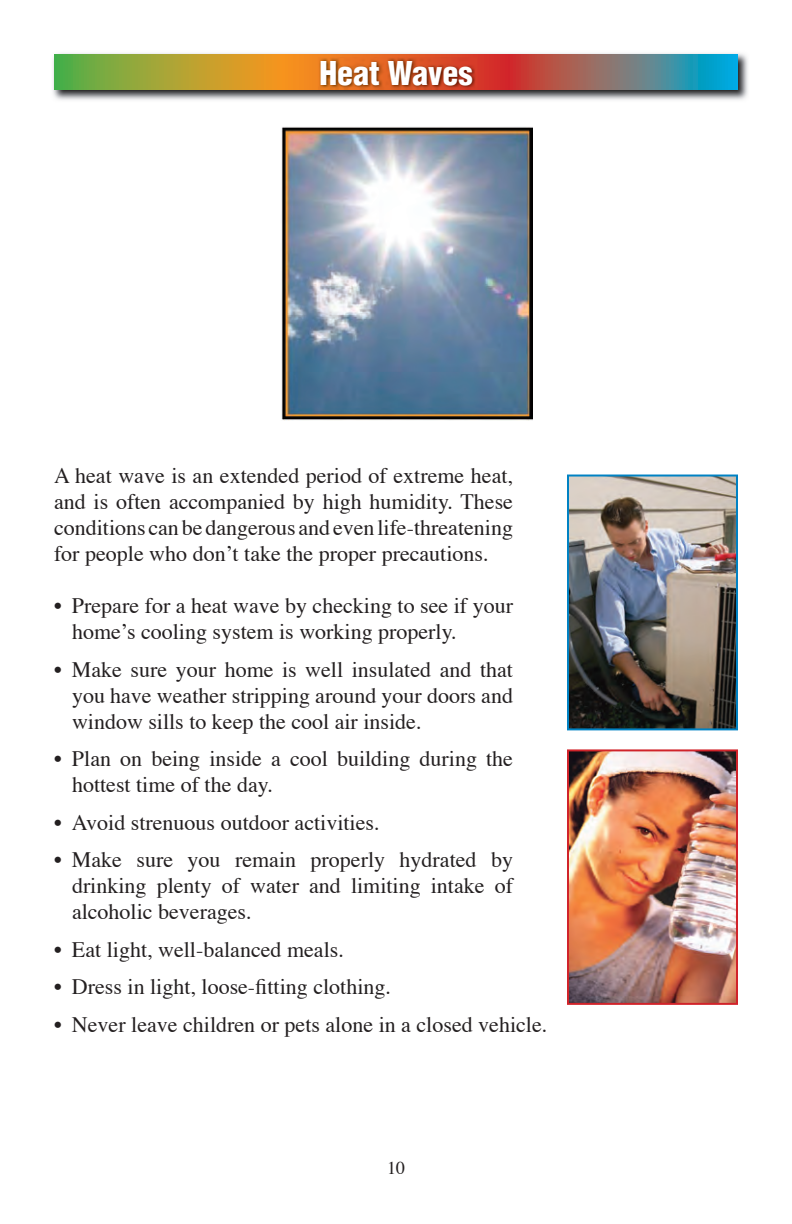
<style>
.page{position:relative;width:792px;height:1224px;background:#fff}
.page>*{position:absolute;margin:0;border:0;box-sizing:border-box;transform-origin:0 0}
.t1{font:900 condensed 32px "Helvetica";color:#fff}
.t2{font:22px/26px "Times";color:#231f20;text-align:justify}
.t3{font:18px "Times";color:#231f20}
</style>
<div class="page">
<img style="left:53px;top:53px;width:695px;height:47px">
<svg style="left:54px;top:54px;width:684px;height:36px;background:#988651"></svg>
<img style="left:318px;top:57px;width:159px;height:33px">
<img style="left:281px;top:126px;width:251px;height:294px">
<img style="left:567px;top:475px;width:171px;height:255px">
<img style="left:567px;top:749px;width:171px;height:256px">
<h1 class="t1" style="left:319px;top:60px;width:155px">Heat Waves</h1>
<p class="t2" style="left:54px;top:465px;width:461px">A heat wave is an extended period of extreme heat, and is often accompanied by high humidity. These conditions can be dangerous and even life-threatening for people who don’t take the proper precautions.</p>
<p class="t2" style="left:72px;top:595px;width:443px;text-indent:-18px">• Prepare for a heat wave by checking to see if your home’s cooling system is working properly.</p>
<p class="t2" style="left:72px;top:658px;width:443px;text-indent:-18px">• Make sure your home is well insulated and that you have weather stripping around your doors and window sills to keep the cool air inside.</p>
<p class="t2" style="left:72px;top:748px;width:443px;text-indent:-18px">• Plan on being inside a cool building during the hottest time of the day.</p>
<p class="t2" style="left:54px;top:811px;width:327px">• Avoid strenuous outdoor activities.</p>
<p class="t2" style="left:72px;top:849px;width:443px;text-indent:-18px">• Make sure you remain properly hydrated by drinking plenty of water and limiting intake of alcoholic beverages.</p>
<p class="t2" style="left:54px;top:938px;width:291px">• Eat light, well-balanced meals.</p>
<p class="t2" style="left:54px;top:976px;width:339px">• Dress in light, loose-fitting clothing.</p>
<p class="t2" style="left:54px;top:1013px;width:495px">• Never leave children or pets alone in a closed vehicle.</p>
<p class="t3" style="left:387px;top:1160px;width:19px">10</p>
</div>
